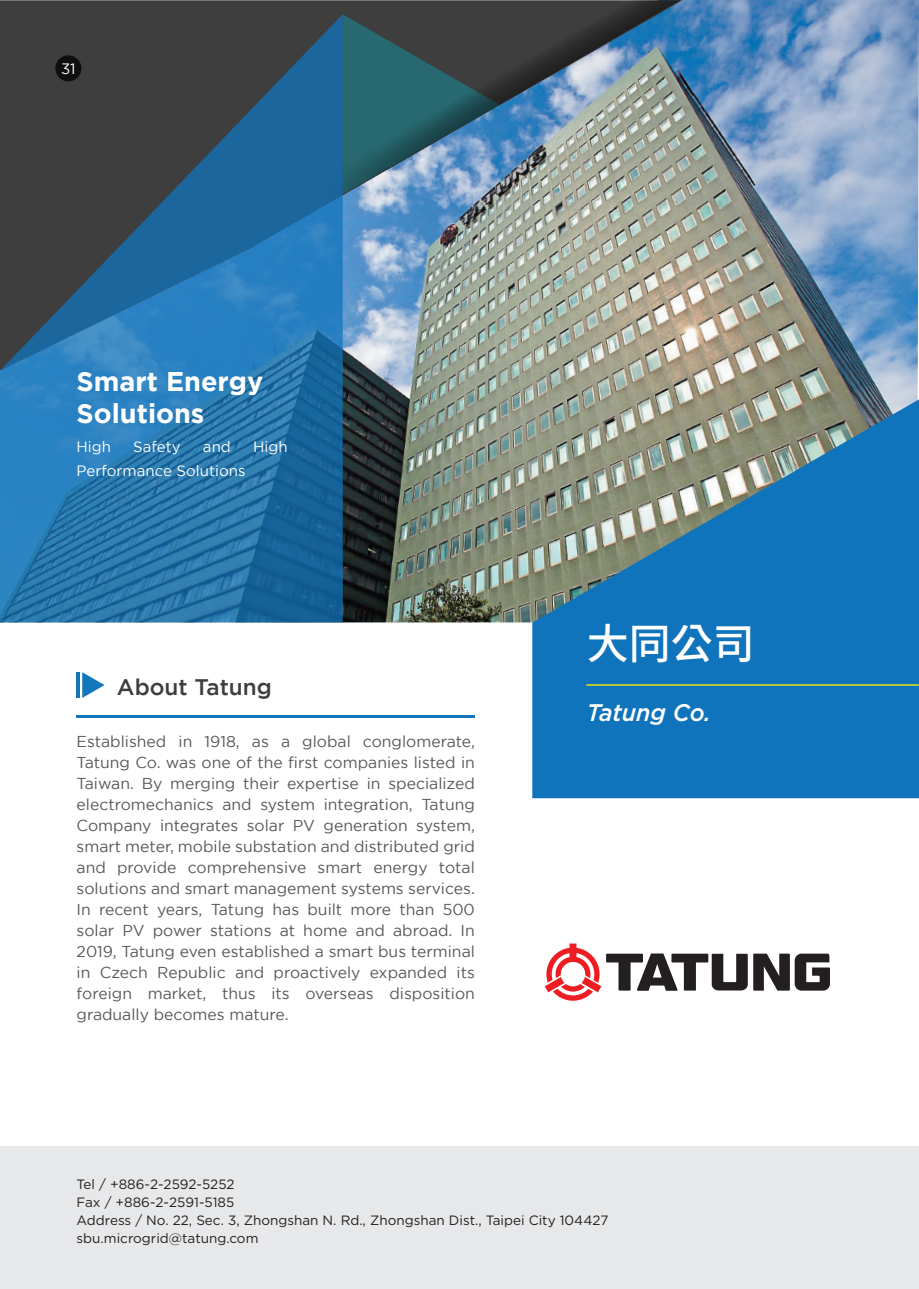
<style>
.page{position:relative;width:919px;height:1289px;background:#fff}
.page>*{position:absolute;margin:0;border:0;box-sizing:border-box;transform-origin:0 0}
.t1{font:500 42px "Noto Sans CJ Ktc";color:#fff}
.t2{font:700 27px/32.4px "Gotham";color:#fff}
.t3{font:italic 500 24px "Gotham";letter-spacing:-.005em;color:#fff}
.t4{font:500 22.5px "Gotham";color:#3e3e3f}
.t5{font:15.75px/21px "Gotham";color:#57585a;text-align:justify}
.t6{font:15px "Gotham";color:#fff}
.t7{font:13.5px/18px "Gotham";color:#231f20}
</style>
<div class="page">
<div style="left:0;top:1145px;width:918px;height:143px;background:#e7e8e9"></div>
<img style="left:343px;top:0;width:575px;height:622px">
<img style="left:0;top:0;width:682px;height:371px">
<svg style="left:321px;top:0;width:576px;height:208px;background:#6b879a"></svg>
<svg style="left:0;top:14px;width:343px;height:608px;background:#2b648c"></svg>
<svg style="left:532px;top:399px;width:386px;height:399px;background:#367fad"></svg>
<hr style="left:586px;top:684px;width:332px;height:1px;background:#fff101">
<hr style="left:77px;top:715px;width:398px;height:3px;background:#1375bc">
<svg style="left:82px;top:672px;width:23px;height:26px"></svg>
<hr style="left:77px;top:672px;width:3px;height:26px;background:#1375bc">
<svg style="left:753px;top:953px;width:76px;height:37px"></svg>
<svg style="left:544px;top:943px;width:203px;height:57px"></svg>
<div style="left:55px;top:55px;width:26px;height:26px;background:#0f0f0f;border-radius:50%"></div>
<p class="t6" style="left:61px;top:60px;width:16px">31</p>
<h2 class="t2" style="left:77px;top:364px;width:188px">Smart Energy<br>Solutions</h2>
<p class="t6" style="left:77px;top:438px;width:36px">High</p>
<p class="t6" style="left:133px;top:438px;width:49px">Safety</p>
<p class="t6" style="left:203px;top:438px;width:29px">and</p>
<p class="t6" style="left:253px;top:438px;width:36px">High</p>
<p class="t6" style="left:77px;top:462px;width:170px">Performance Solutions</p>
<h3 class="t4" style="left:117px;top:674px;width:156px">About Tatung</h3>
<p class="t5" style="left:77px;top:731px;width:400px">Established in 1918, as a global conglomerate, Tatung Co. was one of the first companies listed in Taiwan. By merging their expertise in specialized electromechanics and system integration, Tatung Company integrates solar PV generation system, smart meter, mobile substation and distributed grid and provide comprehensive smart energy total solutions and smart management systems services.<br>In recent years, Tatung has built more than 500 solar PV power stations at home and abroad. In 2019, Tatung even established a smart bus terminal in Czech Republic and proactively expanded its foreign market, thus its overseas disposition gradually becomes mature.</p>
<h1 class="t1" style="left:586px;top:620px;width:169px">大同公司</h1>
<h3 class="t3" style="left:586px;top:696px;width:126px">Tatung Co.</h3>
<p class="t7" style="left:77px;top:1174px;width:533px">Tel / +886-2-2592-5252<br>Fax / +886-2-2591-5185<br>Address / No. 22, Sec. 3, Zhongshan N. Rd., Zhongshan Dist., Taipei City 104427 sbu.microgrid@tatung.com</p>
</div>
